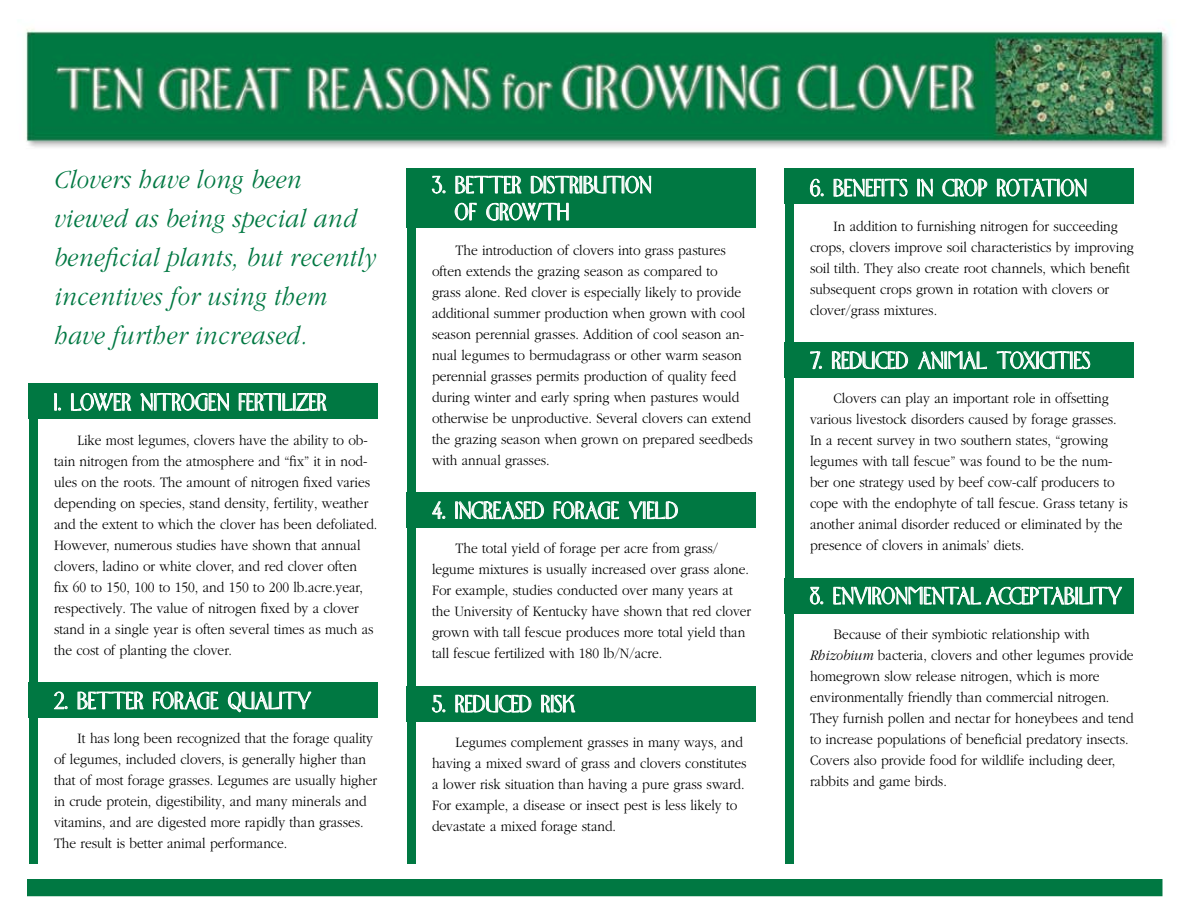
<style>
.page{position:relative;width:1188px;height:918px;background:#fff}
.page>*{position:absolute;margin:0;border:0;box-sizing:border-box;transform-origin:0 0}
.t1{font:italic 300 27px/39px "Garamond";letter-spacing:.02em;color:#007842;scale:.9 1}
.t2{font:21px/27px "Flourish";color:#fff}
.t3{font:300 15px/21px "Garamond";color:#000;scale:.9 1}
.s1{font-style:italic}
</style>
<div class="page">
<div style="left:785px;top:578px;width:349px;height:36px;background:#007842"></div>
<div style="left:785px;top:342px;width:349px;height:36px;background:#007842"></div>
<div style="left:785px;top:168px;width:349px;height:36px;background:#007842"></div>
<div style="left:407px;top:686px;width:349px;height:36px;background:#007842"></div>
<div style="left:29px;top:682px;width:349px;height:36px;background:#007842"></div>
<div style="left:29px;top:419px;width:9px;height:445px;background:#007842"></div>
<div style="left:29px;top:383px;width:349px;height:36px;background:#007842"></div>
<svg style="left:54px;top:393px;width:7px;height:18px"></svg>
<svg style="left:71px;top:393px;width:61px;height:18px"></svg>
<svg style="left:140px;top:393px;width:89px;height:18px"></svg>
<svg style="left:238px;top:393px;width:89px;height:18px"></svg>
<svg style="left:54px;top:691px;width:14px;height:19px"></svg>
<svg style="left:77px;top:691px;width:67px;height:19px"></svg>
<svg style="left:153px;top:691px;width:66px;height:19px"></svg>
<svg style="left:228px;top:691px;width:84px;height:22px"></svg>
<svg style="left:810px;top:179px;width:14px;height:18px"></svg>
<svg style="left:833px;top:178px;width:75px;height:19px"></svg>
<svg style="left:917px;top:178px;width:16px;height:19px"></svg>
<svg style="left:942px;top:178px;width:46px;height:19px"></svg>
<svg style="left:997px;top:178px;width:90px;height:19px"></svg>
<svg style="left:810px;top:351px;width:12px;height:19px"></svg>
<svg style="left:832px;top:351px;width:76px;height:19px"></svg>
<svg style="left:918px;top:351px;width:70px;height:18px"></svg>
<svg style="left:996px;top:351px;width:95px;height:19px"></svg>
<svg style="left:809px;top:586px;width:14px;height:19px"></svg>
<svg style="left:833px;top:586px;width:290px;height:19px"></svg>
<div style="left:407px;top:492px;width:349px;height:36px;background:#007842"></div>
<div style="left:407px;top:228px;width:9px;height:636px;background:#007842"></div>
<div style="left:407px;top:168px;width:349px;height:60px;background:#007842"></div>
<svg style="left:432px;top:175px;width:14px;height:19px"></svg>
<svg style="left:454px;top:175px;width:197px;height:46px"></svg>
<svg style="left:432px;top:501px;width:13px;height:18px"></svg>
<svg style="left:455px;top:501px;width:89px;height:19px"></svg>
<svg style="left:553px;top:501px;width:67px;height:19px"></svg>
<svg style="left:629px;top:501px;width:49px;height:19px"></svg>
<svg style="left:432px;top:695px;width:13px;height:18px"></svg>
<svg style="left:455px;top:694px;width:77px;height:19px"></svg>
<svg style="left:541px;top:694px;width:35px;height:19px"></svg>
<div style="left:785px;top:204px;width:9px;height:660px;background:#007842"></div>
<img style="left:25px;top:28px;width:1144px;height:120px">
<div style="left:28px;top:880px;width:1134px;height:16px;background:#007842"></div>
<div style="left:27px;top:879px;width:1135px;height:17px;border:2px solid #007842"></div>
<h1 class="t1" style="left:54px;top:161px;width:359px">Clovers have long been viewed as being special and beneficial plants, but recently incentives for using them have further increased.</h1>
<h2 class="t2" style="left:54px;top:390px;width:274px">1. LOWER NITROGEN FERTILIZER</h2>
<p class="t3" style="left:54px;top:430px;width:361px;text-indent:24px">Like most legumes, clovers have the ability to ob&shy;tain nitrogen from the atmosphere and “fix” it in nod&shy;ules on the roots. The amount of nitrogen fixed varies depending on species, stand density, fertility, weather and the extent to which the clover has been defoliated.<br>However, numerous studies have shown that annual clovers, ladino or white clover, and red clover often<br>fix 60 to 150, 100 to 150, and 150 to 200 lb.acre.year, respectively. The value of nitrogen fixed by a clover stand in a single year is often several times as much as the cost of planting the clover.</p>
<h2 class="t2" style="left:54px;top:688px;width:259px">2. BETTER FORAGE QUALITY</h2>
<p class="t3" style="left:54px;top:728px;width:361px;text-indent:24px">It has long been recognized that the forage quality of legumes, included clovers, is generally higher than that of most forage grasses. Legumes are usually higher in crude protein, digestibility, and many minerals and vitamins, and are digested more rapidly than grasses.<br>The result is better animal performance.</p>
<h2 class="t2" style="left:454px;top:172px;width:198px;text-indent:-22px">3. BETTER DISTRIBUTION<br>OF GROWTH</h2>
<p class="t3" style="left:432px;top:240px;width:358px;text-indent:24px">The introduction of clovers into grass pastures often extends the grazing season as compared to<br>grass alone. Red clover is especially likely to provide additional summer production when grown with cool season perennial grasses. Addition of cool season an&shy;nual legumes to bermudagrass or other warm season perennial grasses permits production of quality feed during winter and early spring when pastures would otherwise be unproductive. Several clovers can extend the grazing season when grown on prepared seedbeds with annual grasses.</p>
<h2 class="t2" style="left:432px;top:498px;width:248px">4. INCREASED FORAGE YI ELD</h2>
<p class="t3" style="left:432px;top:538px;width:356px;text-indent:24px">The total yield of forage per acre from grass/ legume mixtures is usually increased over grass alone.<br>For example, studies conducted over many years at the University of Kentucky have shown that red clover grown with tall fescue produces more total yield than tall fescue fertilized with 180 lb/N/acre.</p>
<h2 class="t2" style="left:432px;top:691px;width:145px">5. REDUCED RISK</h2>
<p class="t3" style="left:432px;top:732px;width:351px;text-indent:24px">Legumes complement grasses in many ways, and having a mixed sward of grass and clovers constitutes a lower risk situation than having a pure grass sward.<br>For example, a disease or insect pest is less likely to devastate a mixed forage stand.</p>
<h2 class="t2" style="left:810px;top:175px;width:278px">6. BENEFITS IN CROP ROTATION</h2>
<p class="t3" style="left:810px;top:216px;width:361px;text-indent:24px">In addition to furnishing nitrogen for succeeding crops, clovers improve soil characteristics by improving soil tilth. They also create root channels, which benefit subsequent crops grown in rotation with clovers or clover/grass mixtures.</p>
<h2 class="t2" style="left:810px;top:348px;width:282px">7. REDUCED ANIMAL TOXICITIES</h2>
<p class="t3" style="left:810px;top:388px;width:355px;text-indent:24px">Clovers can play an important role in offsetting various livestock disorders caused by forage grasses.<br>In a recent survey in two southern states, “growing legumes with tall fescue” was found to be the num&shy;ber one strategy used by beef cow-calf producers to cope with the endophyte of tall fescue. Grass tetany is another animal disorder reduced or eliminated by the presence of clovers in animals’ diets.</p>
<h2 class="t2" style="left:810px;top:583px;width:314px">8. ENVIRONMENTALACCEPTABILITY</h2>
<p class="t3" style="left:810px;top:624px;width:361px;text-indent:24px">Because of their symbiotic relationship with <span class="s1">Rhizobium</span> bacteria, clovers and other legumes provide homegrown slow release nitrogen, which is more environmentally friendly than commercial nitrogen.<br>They furnish pollen and nectar for honeybees and tend to increase populations of beneficial predatory insects.<br>Covers also provide food for wildlife including deer, rabbits and game birds.</p>
</div>
